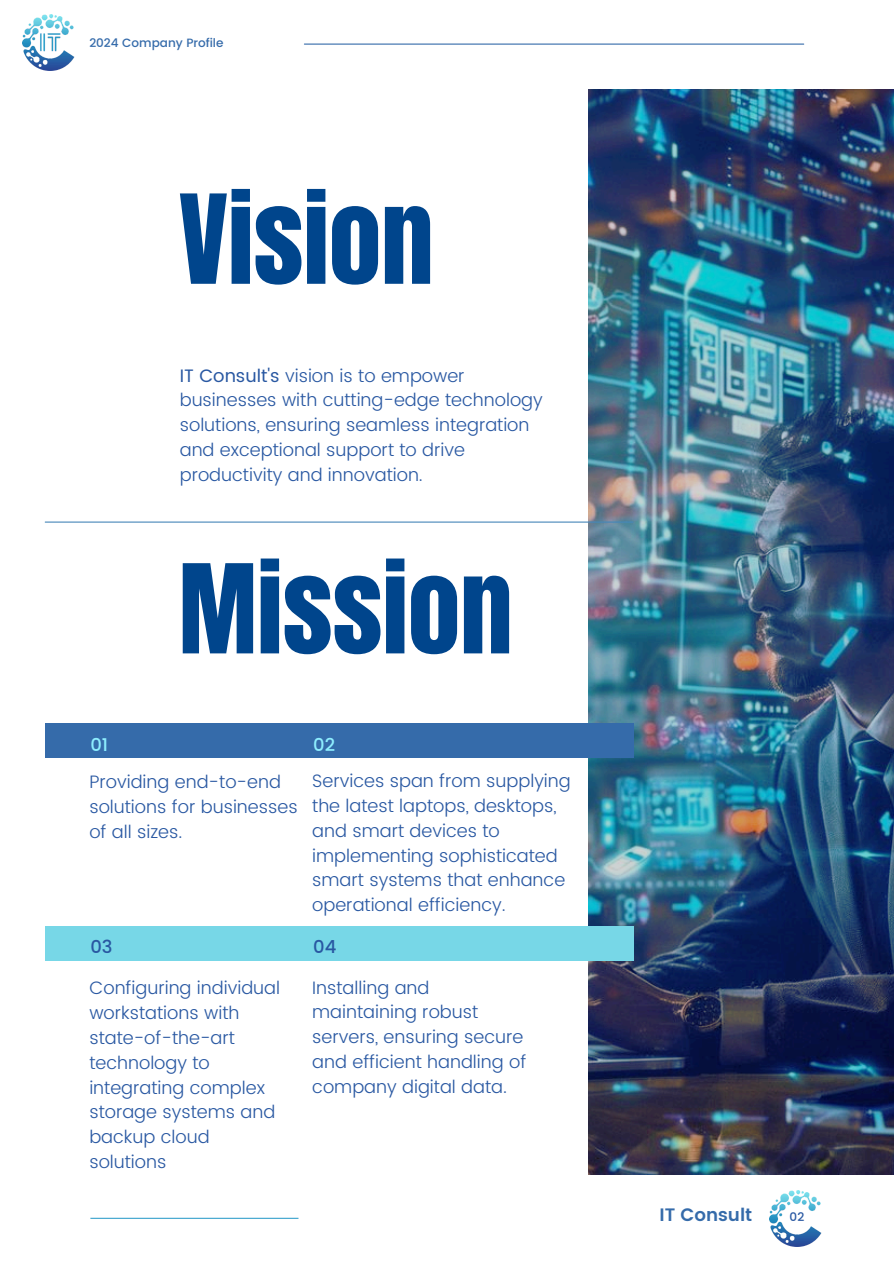
<style>
.page{position:relative;width:894px;height:1264px;background:#fff}
.page>*{position:absolute;margin:0;border:0;box-sizing:border-box;transform-origin:0 0}
.t1{font:105px "Anton";color:#00458c}
.t2{font:300 18px/24.8px "Poppins";color:#2958a2}
.t3{font:600 18px "Poppins";color:#356baa}
.t4{font:500 18px "Poppins";color:#8eeefe}
.t5{font:500 18px "Poppins";color:#2958a2}
.t6{font:500 12px "Poppins";color:#356baa}
.t7{font:500 12px "Poppins";color:#2958a2}
.s1{font-weight:400}
</style>
<div class="page">
<img style="left:588px;top:89px;width:305px;height:1085px">
<div style="left:45px;top:723px;width:588px;height:34px;background:#356baa"></div>
<div style="left:45px;top:925px;width:588px;height:35px;background:#77d7e7"></div>
<hr style="left:90px;top:1217px;width:208px;height:1px;background:#39a2cc">
<hr style="left:45px;top:521px;width:588px;height:1px;background:#4787b9">
<hr style="left:304px;top:44px;width:499px;height:1px;background:#356baa">
<img style="left:769px;top:1190px;width:53px;height:56px">
<img style="left:23px;top:14px;width:52px;height:56px">
<h3 class="t6" style="left:89px;top:35px;width:136px">2024 Company Profile</h3>
<p class="t1" style="left:179px;top:164px;width:256px">Vision</p>
<p class="t2" style="left:180px;top:363px;width:364px"><span class="s1">IT Consult's</span> vision is to empower businesses with cutting-edge technology solutions, ensuring seamless integration and exceptional support to drive productivity and innovation.</p>
<p class="t4" style="left:90px;top:734px;width:19px">01</p>
<h1 class="t1" style="left:179px;top:534px;width:335px">Mission</h1>
<h3 class="t4" style="left:313px;top:734px;width:23px">02</h3>
<h3 class="t2" style="left:89px;top:769px;width:210px">Providing end-to-end solutions for businesses of all sizes.</h3>
<p class="t2" style="left:312px;top:768px;width:260px">Services span from supplying the latest laptops, desktops, and smart devices to implementing sophisticated smart systems that enhance operational efficiency.</p>
<p class="t5" style="left:90px;top:936px;width:24px">03</p>
<h3 class="t5" style="left:313px;top:936px;width:25px">04</h3>
<h1 class="t2" style="left:89px;top:975px;width:192px">Configuring individual workstations with state-of-the-art technology to integrating complex storage systems and backup cloud solutions</h1>
<p class="t2" style="left:312px;top:974px;width:215px">Installing and maintaining robust servers, ensuring secure and efficient handling of company digital data.</p>
<h2 class="t3" style="left:659px;top:1204px;width:94px">IT Consult</h2>
<h3 class="t7" style="left:789px;top:1209px;width:16px">02</h3>
</div>
